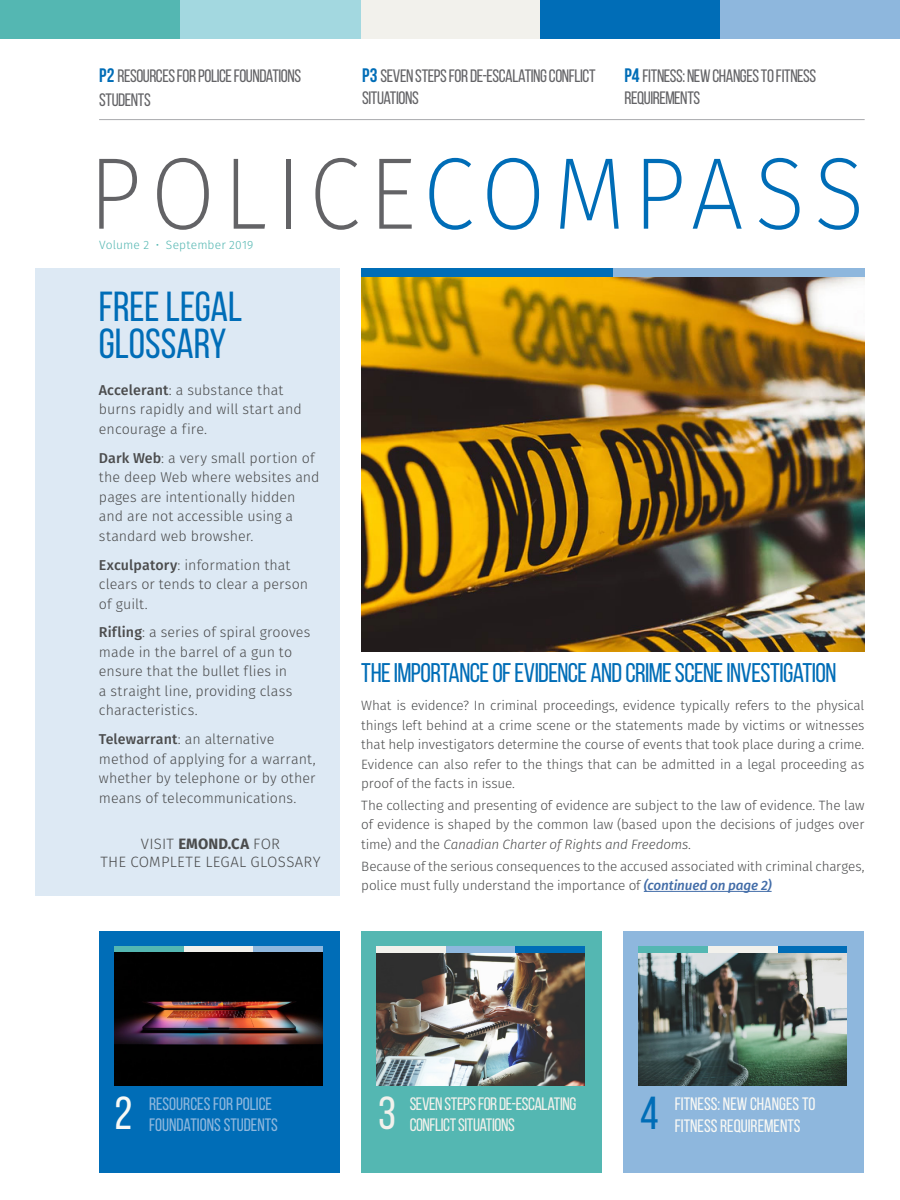
<style>
.page{position:relative;width:900px;height:1200px;background:#fff}
.page>*{position:absolute;margin:0;border:0;box-sizing:border-box;transform-origin:0 0}
.t1{font:200 102px "Fira Sans";letter-spacing:.08em;color:#006db7;scale:.92 1}
.t2{font:46.2px "Bebas Neue";color:#006db7}
.t3{font:46.2px "Bebas Neue";color:#f9f9f5}
.t4{font:46.2px "Bebas Neue";color:#f2f1ec}
.Title-1{font:42px/37.5px "Bebas Neue";letter-spacing:-.005em;color:#006db7}
.Title-1-2{font:27px "Bebas Neue";letter-spacing:-.025em;color:#006db7}
.t5{font:18px/21.6px "Bebas Neue";letter-spacing:-.025em;color:#636366}
.t6{font:18px/21.6px "Bebas Neue";letter-spacing:-.025em;color:#f2f1ec}
.t7{font:18px "Bebas Neue";color:#f9f9f5}
.t8{font:18px "Bebas Neue";color:#8eb7dd}
.BT_1{font:300 15px "Fira Sans";letter-spacing:.015em;color:#4b4c4d}
.BT_1-2{font:300 14.25px/19.5px "Fira Sans";letter-spacing:.005em;color:#4b4c4d}
.Body_Text{font:300 13.5px/19.5px "Fira Sans";letter-spacing:-.015em;color:#4b4c4d;text-align:justify}
.t9{font:300 12px "Fira Sans";letter-spacing:.01em;color:#54b7b2}
.s1{font-weight:700;font-size:19.5px;color:#006db7}
.s2{color:#636366}
.s3{font-weight:500}
.s4{font-weight:700}
.s5{font-style:italic}
.s6{font-weight:500;font-style:italic;color:#436da8}
</style>
<div class="page">
<div style="left:720px;top:0;width:180px;height:39px;background:#8eb7dd"></div>
<div style="left:360px;top:0;width:180px;height:39px;background:#f2f1ec"></div>
<div style="left:540px;top:0;width:180px;height:39px;background:#006db7"></div>
<div style="left:180px;top:0;width:180px;height:39px;background:#a3d8e0"></div>
<div style="left:0;top:0;width:180px;height:39px;background:#54b7b2"></div>
<hr style="left:99px;top:119px;width:766px;height:1px;background:#a8a9ad">
<div style="left:35px;top:268px;width:305px;height:628px;background:#dde9f4"></div>
<hr style="left:644px;top:891px;width:128px;height:1px;background:#436da8">
<div style="left:99px;top:931px;width:241px;height:242px;background:#006db7"></div>
<div style="left:624px;top:931px;width:240px;height:242px;background:#8eb7dd"></div>
<div style="left:361px;top:931px;width:241px;height:242px;background:#54b7b2"></div>
<div style="left:253px;top:946px;width:69px;height:7px;background:#8eb7dd"></div>
<div style="left:184px;top:946px;width:69px;height:7px;background:#f2f1ec"></div>
<div style="left:114px;top:946px;width:70px;height:7px;background:#54b7b2"></div>
<div style="left:777px;top:946px;width:70px;height:7px;background:#006db7"></div>
<div style="left:708px;top:946px;width:69px;height:7px;background:#f2f1ec"></div>
<div style="left:639px;top:946px;width:69px;height:7px;background:#54b7b2"></div>
<div style="left:515px;top:946px;width:69px;height:7px;background:#006db7"></div>
<div style="left:446px;top:946px;width:69px;height:7px;background:#8eb7dd"></div>
<div style="left:377px;top:946px;width:69px;height:7px;background:#f2f1ec"></div>
<div style="left:613px;top:268px;width:251px;height:10px;background:#8eb7dd"></div>
<div style="left:361px;top:268px;width:252px;height:10px;background:#006db7"></div>
<img style="left:361px;top:278px;width:503px;height:374px">
<img style="left:377px;top:953px;width:207px;height:132px">
<img style="left:114px;top:953px;width:208px;height:132px">
<img style="left:639px;top:953px;width:208px;height:132px">
<p class="t5" style="left:99px;top:64px;width:203px;line-height:23.4px"><span class="s1">P2</span> RESOURCES FOR POLICE FOUNDATIONS<br>STUDENTS</p>
<p class="t5" style="left:362px;top:65px;width:235px"><span class="s1">P3</span> SEVEN STEPS FOR DE-ESCALATING CONFLICT<br>SITUATIONS</p>
<p class="t5" style="left:625px;top:65px;width:193px"><span class="s1">P4</span> FITNESS: NEW CHANGES TO FITNESS<br>REQUIREMENTS</p>
<p class="t1" style="left:88px;top:122px;width:845px"><span class="s2">POLICE</span>COMPASS</p>
<p class="t9" style="left:99px;top:236px;width:155px">Volume 2 • September 2019</p>
<p class="Title-1" style="left:99px;top:287px;width:145px">FREE LEGAL<br>GLOSSARY</p>
<p class="BT_1-2" style="left:99px;top:380px;width:204px"><span class="s3">Accelerant</span>: a substance that burns rapidly and will start and encourage a fire.</p>
<p class="BT_1-2" style="left:99px;top:448px;width:222px"><span class="s3">Dark Web</span>: a very small portion of the deep Web where websites and pages are intentionally hidden and are not accessible using a standard web browsher.</p>
<p class="BT_1-2" style="left:99px;top:555px;width:211px"><span class="s3">Exculpatory</span>: information that clears or tends to clear a person of guilt.</p>
<p class="BT_1-2" style="left:99px;top:623px;width:213px"><span class="s3">Rifling</span>: a series of spiral grooves made in the barrel of a gun to ensure that the bullet flies in<br>a straight line, providing class characteristics.</p>
<p class="BT_1-2" style="left:99px;top:730px;width:218px"><span class="s3">Telewarrant</span>: an alternative method of applying for a warrant, whether by telephone or by other means of telecommunications.</p>
<p class="BT_1" style="left:141px;top:833px;width:141px">VISIT <span class="s4">EMOND.CA</span> FOR</p>
<p class="BT_1" style="left:101px;top:851px;width:222px">THE COMPLETE LEGAL GLOSSARY</p>
<p class="Title-1-2" style="left:361px;top:658px;width:477px">THE IMPORTANCE OF EVIDENCE AND CRIME SCENE INVESTIGATION</p>
<p class="Body_Text" style="left:361px;top:696px;width:505px">What is evidence? In criminal proceedings, evidence typically refers to the physical things left behind at a crime scene or the statements made by victims or witnesses that help investigators determine the course of events that took place during a crime.<br>Evidence can also refer to the things that can be admitted in a legal proceeding as proof of the facts in issue.</p>
<p class="Body_Text" style="left:361px;top:795px;width:505px">The collecting and presenting of evidence are subject to the law of evidence. The law of evidence is shaped by the common law (based upon the decisions of judges over time) and the <span class="s5">Canadian Charter of Rights and Freedoms</span>.</p>
<p class="Body_Text" style="left:361px;top:856px;width:505px">Because of the serious consequences to the accused associated with criminal charges, police must fully understand the importance of <span class="s6">(continued on page 2)</span></p>
<p class="t3" style="left:114px;top:1088px;width:19px">2</p>
<p class="t8" style="left:149px;top:1094px;width:125px">RESOURCES FOR POLICE</p>
<p class="t8" style="left:149px;top:1115px;width:130px">FOUNDATIONS STUDENTS</p>
<p class="t4" style="left:378px;top:1088px;width:19px">3</p>
<p class="t6" style="left:410px;top:1092px;width:168px">SEVEN STEPS FOR DE-ESCALATING<br>CONFLICT SITUATIONS</p>
<p class="t2" style="left:640px;top:1088px;width:20px">4</p>
<p class="t7" style="left:675px;top:1094px;width:142px">FITNESS: NEW CHANGES TO</p>
<p class="t7" style="left:675px;top:1116px;width:127px">FITNESS REQUIREMENTS</p>
</div>
